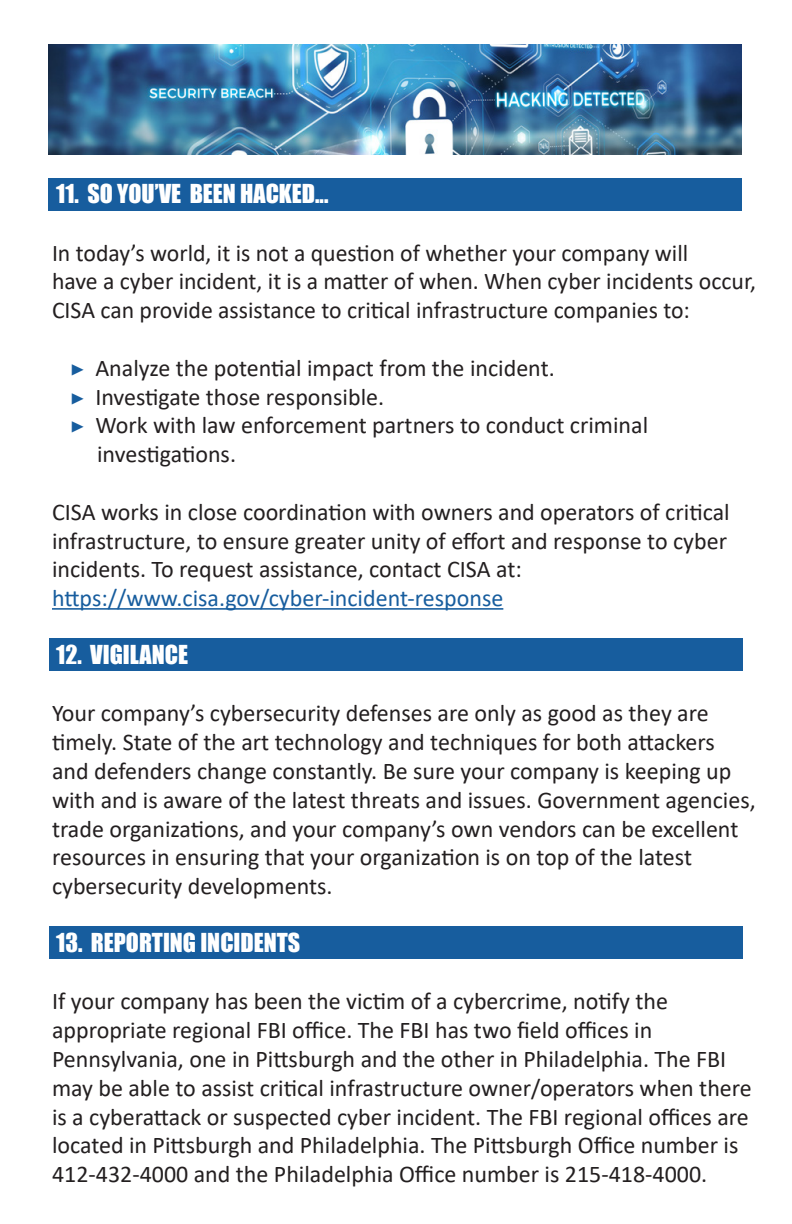
<style>
.page{position:relative;width:792px;height:1224px;background:#fff}
.page>*{position:absolute;margin:0;border:0;box-sizing:border-box;transform-origin:0 0}
.t1{font:24px/28.8px "Calibri";color:#231f20}
.t2{font:24px "Impact";color:#fff}
.t3{font:24px "Calibri";color:#175d9e}
.s1{font-family:"Minion Pro";font-weight:500;color:#175d9e}
</style>
<div class="page">
<div style="left:49px;top:926px;width:694px;height:32px;background:#175d9e"></div>
<div style="left:49px;top:638px;width:694px;height:33px;background:#175d9e"></div>
<div style="left:48px;top:178px;width:694px;height:32px;background:#175d9e"></div>
<hr style="left:52px;top:608px;width:451px;height:2px;background:#175d9e">
<img style="left:48px;top:44px;width:694px;height:110px">
<p class="t2" style="left:56px;top:175px;width:274px">11. SO YOU’VE BEEN HACKED...</p>
<p class="t1" style="left:52px;top:238px;width:638px">In today’s world, it is not a question of whether your company will</p>
<p class="t1" style="left:52px;top:266px;width:706px">have a cyber incident, it is a matter of when. When cyber incidents occur,<br>CISA can provide assistance to critical infrastructure companies to:</p>
<p class="t1" style="left:70px;top:353px;width:486px"><span class="s1">▶</span> Analyze the potential impact from the incident.</p>
<p class="t1" style="left:70px;top:382px;width:316px"><span class="s1">▶</span> Investigate those responsible.</p>
<p class="t1" style="left:97px;top:410px;width:553px;text-indent:-27px"><span class="s1">▶</span> Work with law enforcement partners to conduct criminal investigations.</p>
<p class="t1" style="left:52px;top:497px;width:679px;text-align:justify">CISA works in close coordination with owners and operators of critical infrastructure, to ensure greater unity of effort and response to cyber incidents. To request assistance, contact CISA at:</p>
<p class="t3" style="left:52px;top:582px;width:453px">https://www.cisa.gov/cyber-incident-response</p>
<p class="t2" style="left:56px;top:636px;width:133px">12. VIGILANCE</p>
<p class="t1" style="left:52px;top:698px;width:664px">Your company’s cybersecurity defenses are only as good as they are timely. State of the art technology and techniques for both attackers</p>
<p class="t1" style="left:52px;top:756px;width:705px">and defenders change constantly. Be sure your company is keeping up with and is aware of the latest threats and issues. Government agencies, trade organizations, and your company’s own vendors can be excellent resources in ensuring that your organization is on top of the latest cybersecurity developments.</p>
<p class="t2" style="left:56px;top:924px;width:246px">13. REPORTING INCIDENTS</p>
<p class="t1" style="left:52px;top:986px;width:701px">If your company has been the victim of a cybercrime, notify the appropriate regional FBI office. The FBI has two field offices in Pennsylvania, one in Pittsburgh and the other in Philadelphia. The FBI may be able to assist critical infrastructure owner/operators when there is a cyberattack or suspected cyber incident. The FBI regional offices are located in Pittsburgh and Philadelphia. The Pittsburgh Office number is 412-432-4000 and the Philadelphia Office number is 215-418-4000.</p>
</div>
